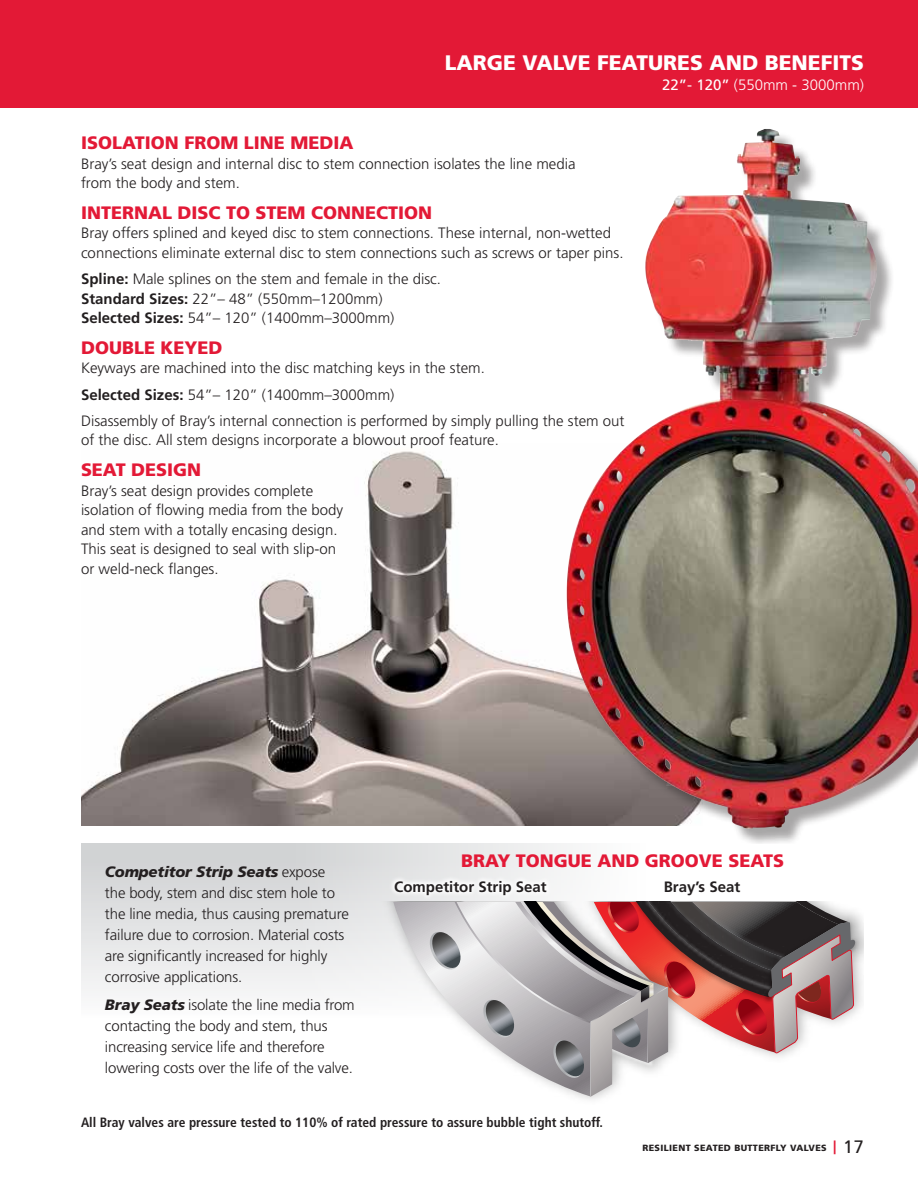
<style>
.page{position:relative;width:918px;height:1188px;background:#fff}
.page>*{position:absolute;margin:0;border:0;box-sizing:border-box;transform-origin:0 0}
.t1{font:900 21px "Frutiger";color:#fff}
.t2{font:900 18px "Frutiger";color:#e31936}
.t3{font:300 15px/19.5px "Frutiger";color:#231f20}
.t4{font:700 15px "Frutiger";color:#231f20}
.t5{font:300 15px "Frutiger";color:#fff}
.t6{font:700 condensed 13.5px "Frutiger";color:#231f20}
.t7{font:900 9px "Frutiger";letter-spacing:.04em;color:#231f20}
.s1{font-weight:400}
.s2{font-weight:700}
.s3{font-weight:900;font-style:italic}
.s4{font-weight:400;font-size:18px;color:#e31936}
.s5{font-weight:400;font-size:18px}
</style>
<div class="page">
<div style="left:0;top:0;width:918px;height:108px;background:#e31936"></div>
<img style="left:81px;top:451px;width:485px;height:374px">
<img style="left:566px;top:129px;width:352px;height:700px">
<svg style="left:81px;top:843px;width:744px;height:150px"></svg>
<img style="left:855px;top:918px;width:5px;height:88px">
<img style="left:381px;top:902px;width:220px;height:198px">
<svg style="left:393px;top:902px;width:462px;height:195px"></svg>
<div style="left:389px;top:875px;width:163px;height:26px;background:linear-gradient(to right,#eff0f0,#f9f9f9)"></div>
<div style="left:660px;top:876px;width:86px;height:25px;background:#fff"></div>
<h1 class="t1" style="left:445px;top:50px;width:421px">LARGE VALVE FEATURES AND BENEFITS</h1>
<p class="t5" style="left:662px;top:76px;width:203px"><span class="s1">22”- 120”</span> (550mm - 3000mm)</p>
<p class="t2" style="left:81px;top:132px;width:274px">ISOLATION FROM LINE MEDIA</p>
<p class="t3" style="left:81px;top:154px;width:496px">Bray’s seat design and internal disc to stem connection isolates the line media from the body and stem.</p>
<p class="t2" style="left:81px;top:202px;width:353px">INTERNAL DISC TO STEM CONNECTION</p>
<p class="t3" style="left:81px;top:223px;width:544px">Bray offers splined and keyed disc to stem connections. These internal, non-wetted connections eliminate external disc to stem connections such as screws or taper pins.</p>
<p class="t3" style="left:81px;top:269px;width:362px"><span class="s2">Spline:</span> Male splines on the stem and female in the disc.<br><span class="s2">Standard Sizes:</span> 22”– 48” (550mm–1200mm)<br><span class="s2">Selected Sizes:</span> 54”– 120” (1400mm–3000mm)</p>
<p class="t2" style="left:81px;top:337px;width:143px">DOUBLE KEYED</p>
<p class="t3" style="left:81px;top:355px;width:545px;line-height:26.2px">Keyways are machined into the disc matching keys in the stem.<br><span class="s2">Selected Sizes:</span> 54”– 120” (1400mm–3000mm)<br>Disassembly of Bray’s internal connection is performed by simply pulling the stem out</p>
<p class="t3" style="left:81px;top:430px;width:419px">of the disc. All stem designs incorporate a blowout proof feature.</p>
<p class="t2" style="left:81px;top:459px;width:122px">SEAT DESIGN</p>
<p class="t3" style="left:81px;top:481px;width:264px">Bray’s seat design provides complete isolation of flowing media from the body and stem with a totally encasing design.<br>This seat is designed to seal with slip-on or weld-neck flanges.</p>
<p class="t3" style="left:105px;top:861px;width:245px;line-height:21px"><span class="s3">Competitor Strip Seats</span> expose the body, stem and disc stem hole to the line media, thus causing premature failure due to corrosion. Material costs are significantly increased for highly corrosive applications.</p>
<p class="t3" style="left:105px;top:994px;width:251px;line-height:21px"><span class="s3">Bray Seats</span> isolate the line media from contacting the body and stem, thus increasing service life and therefore lowering costs over the life of the valve.</p>
<p class="t2" style="left:461px;top:850px;width:325px">BRAY TONGUE AND GROOVE SEATS</p>
<p class="t4" style="left:394px;top:878px;width:154px">Competitor Strip Seat</p>
<p class="t4" style="left:664px;top:878px;width:78px">Bray’s Seat</p>
<p class="t6" style="left:81px;top:1114px;width:523px">All Bray valves are pressure tested to 110% of rated pressure to assure bubble tight shutoff.</p>
<p class="t7" style="left:642px;top:1143px;width:223px">RESILIENT SEATED BUTTERFLY VALVES <span class="s4">|</span> <span class="s5">17</span></p>
</div>
